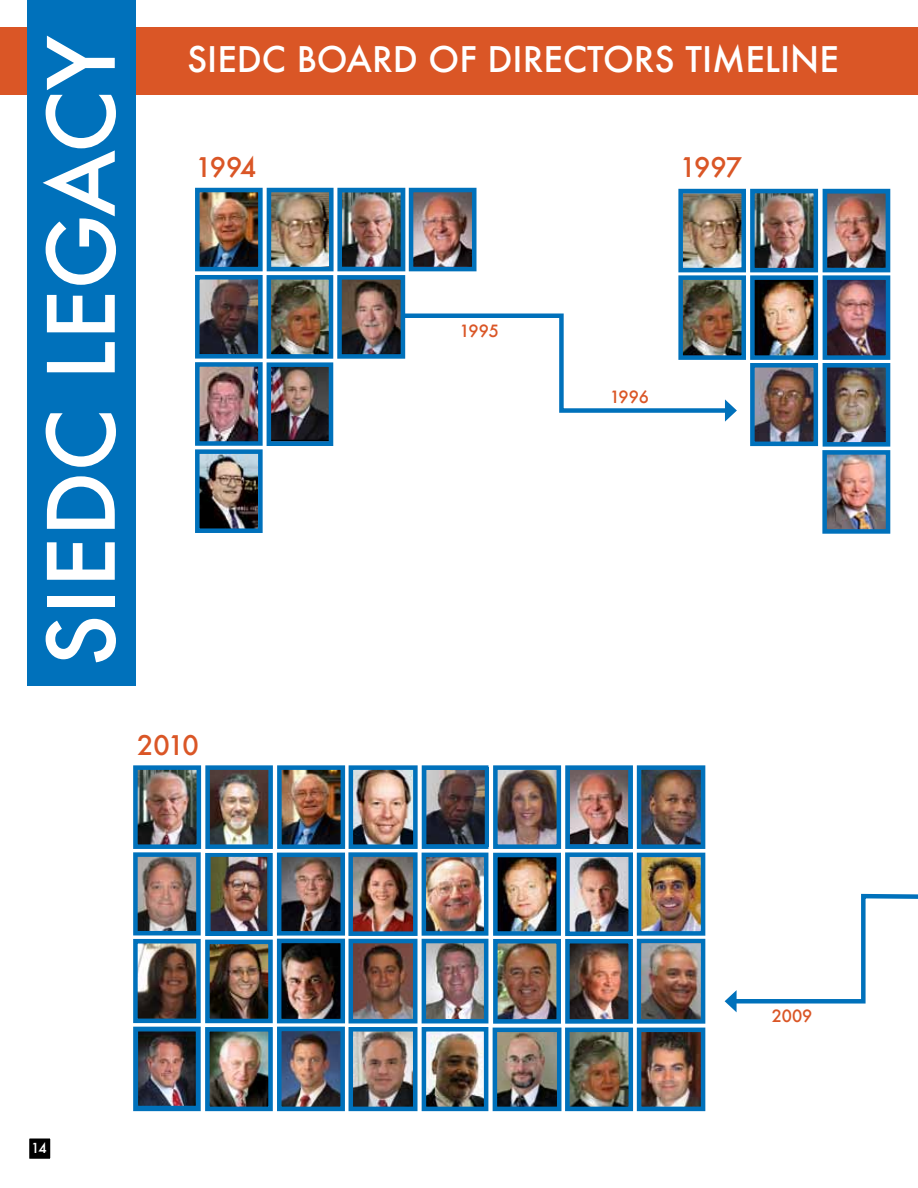
<style>
.page{position:relative;width:918px;height:1188px;background:#fff}
.page>*{position:absolute;margin:0;border:0;box-sizing:border-box;transform-origin:0 0}
.t1{font:500 90px "Futura";color:#fff}
.t2{font:500 34.5px "Futura";color:#fff}
.t3{font:500 26.4px "Futura";letter-spacing:-.06em;color:#da5626}
.t4{font:500 16.5px "Futura";color:#da5626}
.t5{font:500 13.5px "Futura";color:#fff}
</style>
<div class="page">
<div style="left:28px;top:1137px;width:24px;height:23px;background:#000;border:2px solid #fff"></div>
<svg style="left:725px;top:893px;width:193px;height:119px"></svg>
<img style="left:499px;top:771px;width:56px;height:72px">
<div style="left:493px;top:765px;width:68px;height:84px;border:5px solid #0071bb"></div>
<svg style="left:427px;top:770px;width:59px;height:74px;background:#52494d"></svg>
<div style="left:422px;top:765px;width:69px;height:84px;border:4px solid #0071bb"></div>
<div style="left:133px;top:1027px;width:68px;height:84px;border:5px solid #0071bb"></div>
<img style="left:140px;top:1033px;width:54px;height:71px">
<div style="left:137px;top:1030px;width:60px;height:77px;border:2px solid #0071bb"></div>
<img style="left:428px;top:1033px;width:54px;height:72px">
<div style="left:422px;top:1027px;width:66px;height:84px;border:5px solid #0071bb"></div>
<img style="left:643px;top:771px;width:56px;height:72px">
<div style="left:637px;top:765px;width:68px;height:84px;border:5px solid #0071bb"></div>
<img style="left:283px;top:859px;width:56px;height:71px">
<div style="left:277px;top:853px;width:68px;height:83px;border:5px solid #0071bb"></div>
<img style="left:283px;top:945px;width:56px;height:72px">
<div style="left:277px;top:939px;width:68px;height:84px;border:5px solid #0071bb"></div>
<img style="left:571px;top:771px;width:56px;height:72px">
<div style="left:565px;top:765px;width:68px;height:84px;border:5px solid #0071bb"></div>
<div style="left:205px;top:853px;width:68px;height:83px;border:5px solid #0071bb"></div>
<img style="left:212px;top:858px;width:54px;height:72px">
<div style="left:209px;top:855px;width:60px;height:78px;border:2px solid #0071bb"></div>
<img style="left:499px;top:859px;width:56px;height:71px">
<div style="left:493px;top:853px;width:68px;height:83px;border:5px solid #0071bb"></div>
<img style="left:428px;top:859px;width:54px;height:71px">
<div style="left:422px;top:853px;width:66px;height:83px;border:5px solid #0071bb"></div>
<img style="left:499px;top:945px;width:56px;height:73px">
<div style="left:493px;top:939px;width:68px;height:85px;border:5px solid #0071bb"></div>
<img style="left:428px;top:945px;width:54px;height:72px">
<div style="left:422px;top:939px;width:66px;height:84px;border:5px solid #0071bb"></div>
<img style="left:211px;top:771px;width:56px;height:72px">
<div style="left:205px;top:765px;width:68px;height:84px;border:5px solid #0071bb"></div>
<div style="left:637px;top:939px;width:68px;height:85px;border:5px solid #0071bb"></div>
<img style="left:641px;top:943px;width:60px;height:76px">
<img style="left:354px;top:858px;width:58px;height:72px">
<div style="left:348px;top:852px;width:70px;height:84px;border:5px solid #0071bb"></div>
<img style="left:499px;top:1034px;width:56px;height:71px">
<div style="left:493px;top:1028px;width:68px;height:83px;border:5px solid #0071bb"></div>
<img style="left:571px;top:858px;width:56px;height:72px">
<div style="left:565px;top:852px;width:68px;height:84px;border:5px solid #0071bb"></div>
<img style="left:571px;top:1034px;width:56px;height:71px">
<div style="left:565px;top:1028px;width:68px;height:83px;border:5px solid #0071bb"></div>
<img style="left:355px;top:771px;width:57px;height:72px">
<div style="left:349px;top:765px;width:69px;height:84px;border:5px solid #0071bb"></div>
<img style="left:283px;top:771px;width:56px;height:72px">
<div style="left:277px;top:765px;width:68px;height:84px;border:5px solid #0071bb"></div>
<img style="left:643px;top:859px;width:56px;height:71px">
<div style="left:637px;top:853px;width:68px;height:83px;border:5px solid #0071bb"></div>
<img style="left:139px;top:945px;width:56px;height:72px">
<div style="left:133px;top:939px;width:68px;height:84px;border:5px solid #0071bb"></div>
<img style="left:211px;top:946px;width:56px;height:71px">
<div style="left:205px;top:940px;width:68px;height:83px;border:5px solid #0071bb"></div>
<img style="left:643px;top:1034px;width:56px;height:71px">
<div style="left:637px;top:1028px;width:68px;height:83px;border:5px solid #0071bb"></div>
<img style="left:571px;top:945px;width:56px;height:73px">
<div style="left:565px;top:939px;width:68px;height:85px;border:5px solid #0071bb"></div>
<img style="left:139px;top:858px;width:56px;height:71px">
<div style="left:133px;top:852px;width:68px;height:83px;border:5px solid #0071bb"></div>
<img style="left:283px;top:1033px;width:56px;height:72px">
<div style="left:277px;top:1027px;width:68px;height:84px;border:5px solid #0071bb"></div>
<img style="left:355px;top:945px;width:56px;height:72px">
<div style="left:349px;top:939px;width:68px;height:84px;border:5px solid #0071bb"></div>
<img style="left:355px;top:1033px;width:57px;height:72px">
<div style="left:349px;top:1027px;width:69px;height:84px;border:5px solid #0071bb"></div>
<img style="left:211px;top:1033px;width:56px;height:72px">
<div style="left:205px;top:1027px;width:68px;height:84px;border:5px solid #0071bb"></div>
<img style="left:828px;top:456px;width:56px;height:72px">
<div style="left:822px;top:450px;width:68px;height:84px;border:5px solid #0071bb"></div>
<img style="left:829px;top:281px;width:55px;height:73px">
<div style="left:823px;top:275px;width:67px;height:85px;border:5px solid #0071bb"></div>
<img style="left:201px;top:281px;width:56px;height:72px">
<div style="left:195px;top:275px;width:68px;height:84px;border:5px solid #0071bb"></div>
<img style="left:829px;top:195px;width:55px;height:71px">
<div style="left:823px;top:189px;width:67px;height:83px;border:5px solid #0071bb"></div>
<img style="left:756px;top:281px;width:56px;height:73px">
<div style="left:750px;top:275px;width:68px;height:85px;border:5px solid #0071bb"></div>
<img style="left:201px;top:455px;width:56px;height:72px">
<div style="left:195px;top:449px;width:68px;height:84px;border:5px solid #0071bb"></div>
<svg style="left:343px;top:277px;width:394px;height:145px"></svg>
<div style="left:337px;top:275px;width:68px;height:84px;border:5px solid #0071bb"></div>
<img style="left:829px;top:369px;width:55px;height:72px">
<div style="left:823px;top:363px;width:67px;height:84px;border:5px solid #0071bb"></div>
<img style="left:756px;top:195px;width:56px;height:71px">
<div style="left:750px;top:189px;width:68px;height:83px;border:5px solid #0071bb"></div>
<img style="left:756px;top:369px;width:56px;height:71px">
<div style="left:750px;top:363px;width:68px;height:83px;border:5px solid #0071bb"></div>
<img style="left:684px;top:281px;width:56px;height:73px">
<div style="left:678px;top:275px;width:68px;height:85px;border:5px solid #0071bb"></div>
<img style="left:273px;top:368px;width:54px;height:72px">
<div style="left:267px;top:362px;width:66px;height:84px;border:5px solid #0071bb"></div>
<img style="left:201px;top:368px;width:56px;height:72px">
<div style="left:195px;top:362px;width:68px;height:84px;border:5px solid #0071bb"></div>
<img style="left:273px;top:281px;width:54px;height:72px">
<div style="left:267px;top:275px;width:66px;height:84px;border:5px solid #0071bb"></div>
<img style="left:415px;top:194px;width:56px;height:71px">
<div style="left:409px;top:188px;width:68px;height:83px;border:5px solid #0071bb"></div>
<img style="left:273px;top:194px;width:55px;height:71px">
<div style="left:267px;top:188px;width:67px;height:83px;border:5px solid #0071bb"></div>
<img style="left:684px;top:195px;width:56px;height:71px">
<div style="left:678px;top:189px;width:68px;height:83px;border:5px solid #0071bb"></div>
<img style="left:343px;top:194px;width:56px;height:71px">
<div style="left:337px;top:188px;width:68px;height:83px;border:5px solid #0071bb"></div>
<img style="left:201px;top:194px;width:56px;height:71px">
<div style="left:195px;top:188px;width:68px;height:83px;border:5px solid #0071bb"></div>
<div style="left:0;top:27px;width:918px;height:67px;background:#da5626"></div>
<img style="left:139px;top:771px;width:56px;height:72px">
<div style="left:133px;top:765px;width:68px;height:84px;border:5px solid #0071bb"></div>
<div style="left:27px;top:0;width:108px;height:685px;background:#0071bb"></div>
<h1 class="t1" style="left:20px;top:667px;width:633px;rotate:-90deg">SIEDC LEGACY</h1>
<p class="t2" style="left:187px;top:35px;width:653px">SIEDC BOARD OF DIRECTORS TIMELINE</p>
<p class="t3" style="left:196px;top:149px;width:62px">1994</p>
<p class="t3" style="left:680px;top:149px;width:64px">1997</p>
<p class="t4" style="left:460px;top:319px;width:41px">1995</p>
<p class="t4" style="left:610px;top:385px;width:41px">1996</p>
<p class="t3" style="left:137px;top:727px;width:63px">2010</p>
<p class="t5" style="left:31px;top:1139px;width:17px">14</p>
<p class="t4" style="left:772px;top:1005px;width:42px">2009</p>
</div>
